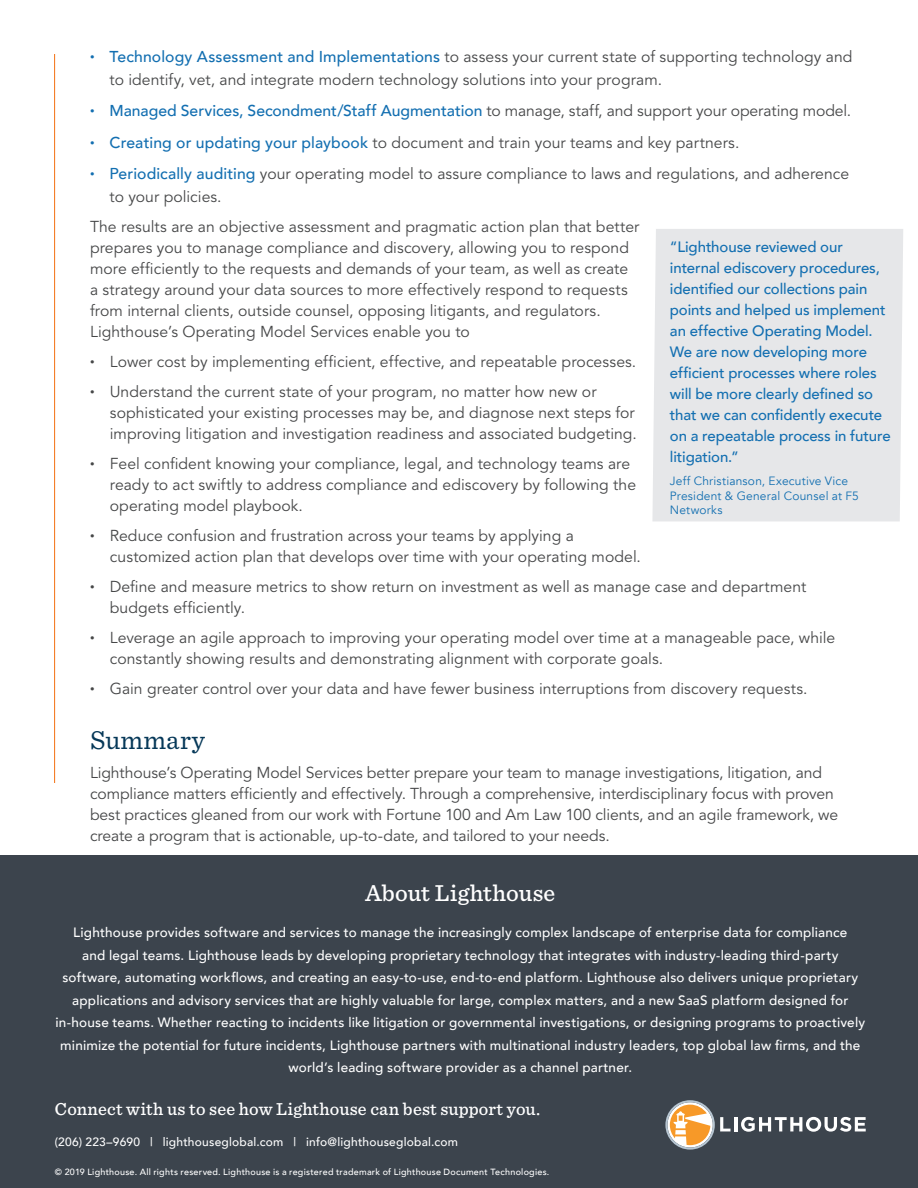
<style>
.page{position:relative;width:918px;height:1188px;background:#fff}
.page>*{position:absolute;margin:0;border:0;box-sizing:border-box;transform-origin:0 0}
.H1_-_Sentinel_Book{font:27px "Sentinel";letter-spacing:.01em;color:#063858}
.BC_Sentinel_Book__18{font:500 24px "Sentinel";letter-spacing:.01em;color:#fff}
.BC_Sentinel_Book__16{font:500 18px "Sentinel";letter-spacing:.01em;color:#fff}
.Body_-_Avenir_45__10{font:15.75px/21px "Avenir LT Std";color:#464748}
.Body_-_Avenir_45__10-2{font:500 15.75px "Avenir";color:#136fb1}
.Body_-_Avenir_45__10-3{font:500 15px/21px "Avenir";letter-spacing:-.005em;color:#136fb1}
.t1{font:14.25px/22.5px "Avenir LT Std";letter-spacing:.01em;color:#fff;text-align:center}
.BC_Avenir_55__11_pt{font:500 13.5px/22.5px "Avenir";letter-spacing:.015em;color:#fff;text-align:center}
.Body_-_Avenir_45__10-4{font:12px/14.4px "Avenir";letter-spacing:.015em;color:#136fb1}
.t2{font:12px "Avenir LT Std";letter-spacing:.015em;color:#fff}
.BC_Avenir_55__9_pt{font:500 12px "Avenir";letter-spacing:.02em;color:#fff}
.Footer_Avenir_55__6p{font:500 9px "Avenir";letter-spacing:.03em;color:#fff}
.s1{font-family:"Avenir";font-size:9px;color:#136fb1}
.s2{font-family:"Avenir";font-weight:500;color:#136fb1}
.s3{font-weight:400;font-size:9px}
.s4{font-family:"Avenir LT Std";font-weight:400;color:#464748}
.s5{font-family:"Avenir";font-size:9px}
</style>
<div class="page">
<hr style="left:54px;top:54px;width:1px;height:729px;background:#f47f2a">
<div style="left:0;top:855px;width:918px;height:333px;background:#3c444d"></div>
<svg style="left:665px;top:1100px;width:201px;height:50px"></svg>
<div style="left:652px;top:229px;width:251px;height:292px;background:#e6e7e9"></div>
<p class="Body_-_Avenir_45__10" style="left:110px;top:46px;width:745px;line-height:22.5px;text-indent:-20px"><span class="s1">•</span> <span class="s2">Technology Assessment and Implementations</span> to assess your current state of supporting technology and to identify, vet, and integrate modern technology solutions into your program.</p>
<p class="Body_-_Avenir_45__10-2" style="left:90px;top:97px;width:763px"><span class="s3">•</span> Managed Services, Secondment/Staff Augmentation <span class="s4">to manage, staff, and support your operating model.</span></p>
<p class="Body_-_Avenir_45__10" style="left:90px;top:132px;width:651px"><span class="s1">•</span> <span class="s2">Creating or updating your playbook</span> to document and train your teams and key partners.</p>
<p class="Body_-_Avenir_45__10" style="left:110px;top:163px;width:741px;line-height:22.5px;text-indent:-20px"><span class="s1">•</span> <span class="s2">Periodically auditing</span> your operating model to assure compliance to laws and regulations, and adherence to your policies.</p>
<p class="Body_-_Avenir_45__10" style="left:90px;top:216px;width:551px">The results are an objective assessment and pragmatic action plan that better prepares you to manage compliance and discovery, allowing you to respond more efficiently to the requests and demands of your team, as well as create a strategy around your data sources to more effectively respond to requests from internal clients, outside counsel, opposing litigants, and regulators.<br>Lighthouse’s Operating Model Services enable you to</p>
<p class="Body_-_Avenir_45__10" style="left:90px;top:351px;width:548px"><span class="s5">•</span> Lower cost by implementing efficient, effective, and repeatable processes.</p>
<p class="Body_-_Avenir_45__10" style="left:110px;top:381px;width:529px;text-indent:-20px"><span class="s5">•</span> Understand the current state of your program, no matter how new or sophisticated your existing processes may be, and diagnose next steps for improving litigation and investigation readiness and associated budgeting.</p>
<p class="Body_-_Avenir_45__10" style="left:110px;top:453px;width:528px;text-indent:-20px"><span class="s5">•</span> Feel confident knowing your compliance, legal, and technology teams are ready to act swiftly to address compliance and ediscovery by following the operating model playbook.</p>
<p class="Body_-_Avenir_45__10" style="left:110px;top:525px;width:533px;text-indent:-20px"><span class="s5">•</span> Reduce confusion and frustration across your teams by applying a customized action plan that develops over time with your operating model.</p>
<p class="Body_-_Avenir_45__10" style="left:110px;top:576px;width:698px;text-indent:-20px"><span class="s5">•</span> Define and measure metrics to show return on investment as well as manage case and department budgets efficiently.</p>
<p class="Body_-_Avenir_45__10" style="left:110px;top:627px;width:727px;text-indent:-20px"><span class="s5">•</span> Leverage an agile approach to improving your operating model over time at a manageable pace, while constantly showing results and demonstrating alignment with corporate goals.</p>
<p class="Body_-_Avenir_45__10" style="left:90px;top:678px;width:719px"><span class="s5">•</span> Gain greater control over your data and have fewer business interruptions from discovery requests.</p>
<p class="H1_-_Sentinel_Book" style="left:90px;top:720px;width:117px">Summary</p>
<p class="Body_-_Avenir_45__10" style="left:90px;top:762px;width:750px">Lighthouse’s Operating Model Services better prepare your team to manage investigations, litigation, and compliance matters efficiently and effectively. Through a comprehensive, interdisciplinary focus with proven best practices gleaned from our work with Fortune 100 and Am Law 100 clients, and an agile framework, we create a program that is actionable, up-to-date, and tailored to your needs.</p>
<p class="Body_-_Avenir_45__10-3" style="left:670px;top:235px;width:222px">“Lighthouse reviewed our internal ediscovery procedures, identified our collections pain points and helped us implement an effective Operating Model.<br>We are now developing more efficient processes where roles will be more clearly defined so that we can confidently execute on a repeatable process in future litigation.”</p>
<p class="Body_-_Avenir_45__10-4" style="left:670px;top:474px;width:191px">Jeff Christianson, Executive Vice<br>President &amp; General Counsel at F5<br>Networks</p>
<p class="BC_Sentinel_Book__18" style="left:365px;top:875px;width:191px">About Lighthouse</p>
<p class="BC_Avenir_55__11_pt" style="left:56px;top:921px;width:811px">Lighthouse provides software and services to manage the increasingly complex landscape of enterprise data for compliance<br>and legal teams. Lighthouse leads by developing proprietary technology that integrates with industry-leading third-party software, automating workflows, and creating an easy-to-use, end-to-end platform. Lighthouse also delivers unique proprietary applications and advisory services that are highly valuable for large, complex matters, and a new SaaS platform designed for in-house teams. Whether reacting to incidents like litigation or governmental investigations, or designing programs to proactively minimize the potential for future incidents, Lighthouse partners with multinational industry leaders, top global law firms, and the world’s leading software provider as a channel partner.</p>
<p class="BC_Sentinel_Book__16" style="left:55px;top:1095px;width:487px">Connect with us to see how Lighthouse can best support you.</p>
<p class="BC_Avenir_55__9_pt" style="left:55px;top:1132px;width:405px">(206) 223–9690 | lighthouseglobal.com | info@lighthouseglobal.com</p>
<p class="Footer_Avenir_55__6p" style="left:55px;top:1164px;width:496px">© 2019 Lighthouse. All rights reserved. Lighthouse is a registered trademark of Lighthouse Document Technologies.</p>
<p class="t1" style="left:66px;top:938px;width:788px">Lighthouse simplifies the complexities of ediscovery and information governance by the use of our intuitive technology solutions and comprehensive service offerings. Through our best-in-class expertise, Lighthouse stands apart as a leader in industry best practices and workflows. Our proactive, high-touch approach has enabled us to build enduring partnerships with the most respected corporations and law firms around the globe. For more information, visit lighthouseglobal.com.</p>
<p class="t2" style="left:54px;top:1104px;width:401px">(206) 223–9690 | lighthouseglobal.com | info@lighthouseglobal.com</p>
</div>
